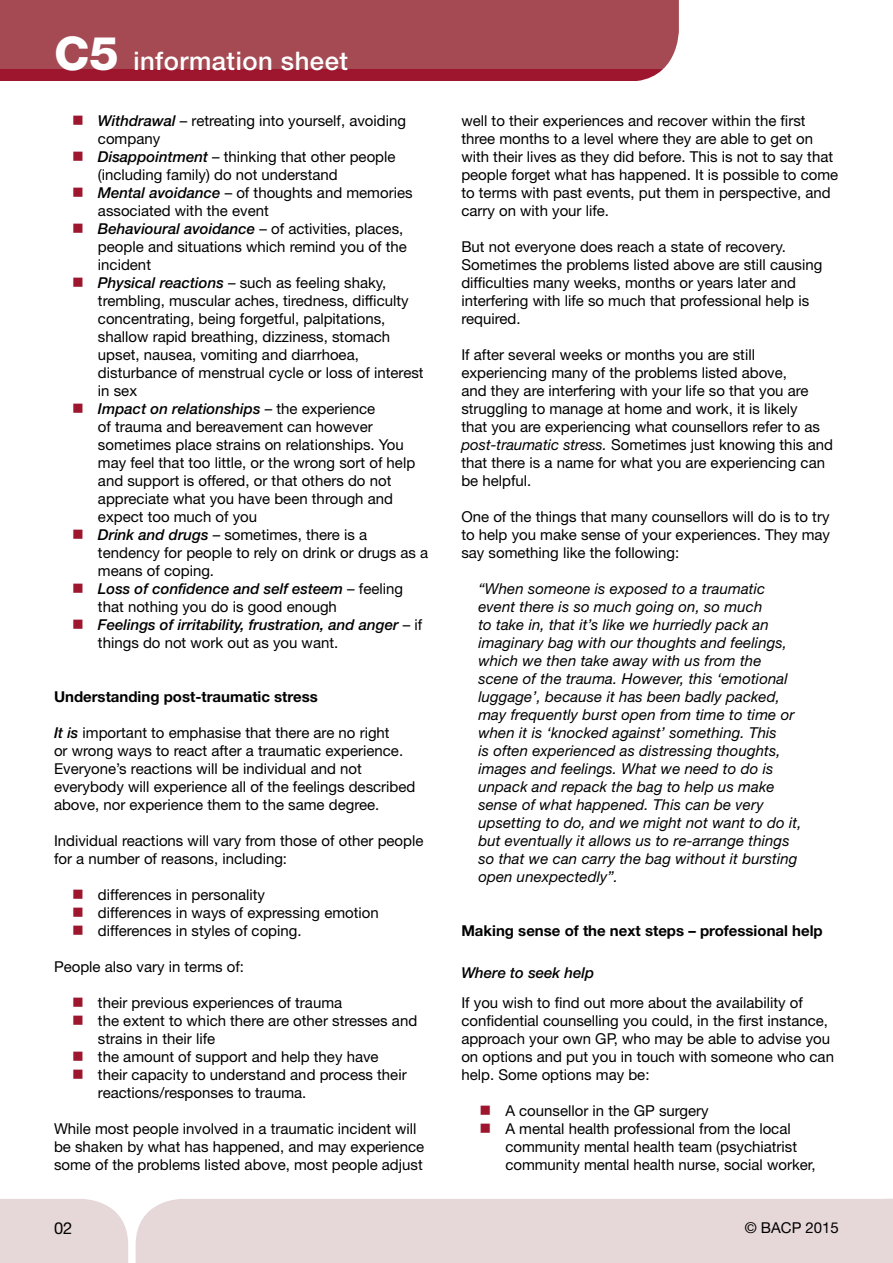
<style>
.page{position:relative;width:893px;height:1263px;background:#fff}
.page>*{position:absolute;margin:0;border:0;box-sizing:border-box;transform-origin:0 0}
.t1{font:500 25.65px "Helvetica Neue LT Std";letter-spacing:.02em;color:#fff}
.t2{font:16.5px "Helvetica Neue LT Std";color:#000}
.t3{font:15px/18px "Helvetica Neue LT Std";color:#000}
.t4{font:italic 15px/18px "Helvetica Neue LT Std";letter-spacing:.005em;color:#000}
.t5{font:italic 500 15px/18px "Helvetica Neue LT Std";color:#000}
.t6{font:700 15px "Helvetica Neue LT Std";color:#000}
.s1{font-weight:800;font-size:46.5px}
.s2{color:#9d162e}
.s3{font-weight:500;font-style:italic}
.s4{font-weight:400;font-style:normal}
.s5{font-style:italic}
</style>
<div class="page">
<div style="left:0;top:1199px;width:128px;height:64px;background:#e6d7d8"></div>
<div style="left:136px;top:1199px;width:749px;height:64px;background:#e6d7d8"></div>
<svg style="left:885px;top:1199px;width:8px;height:64px"></svg>
<div style="left:0;top:0;width:893px;height:81px;background:#a54a53"></div>
<div style="left:0;top:70px;width:893px;height:11px;background:#9d162e"></div>
<svg style="left:628px;top:0;width:265px;height:81px"></svg>
<h1 class="t1" style="left:54px;top:45px;width:295px"><span class="s1">C5</span> information sheet</h1>
<p class="t3" style="left:98px;top:111px;width:310px;text-indent:-26px"><span class="s2">■</span> <span class="s3">Withdrawal</span> – retreating into yourself, avoiding company</p>
<p class="t3" style="left:98px;top:147px;width:299px;text-indent:-26px"><span class="s2">■</span> <span class="s3">Disappointment</span> – thinking that other people (including family) do not understand</p>
<p class="t3" style="left:98px;top:183px;width:316px;text-indent:-26px"><span class="s2">■</span> <span class="s3">Mental avoidance</span> – of thoughts and memories associated with the event</p>
<p class="t3" style="left:98px;top:219px;width:310px;text-indent:-26px"><span class="s2">■</span> <span class="s3">Behavioural avoidance</span> – of activities, places, people and situations which remind you of the incident</p>
<p class="t3" style="left:98px;top:273px;width:327px;text-indent:-26px"><span class="s2">■</span> <span class="s3">Physical reactions</span> – such as feeling shaky, trembling, muscular aches, tiredness, difficulty concentrating, being forgetful, palpitations, shallow rapid breathing, dizziness, stomach upset, nausea, vomiting and diarrhoea, disturbance of menstrual cycle or loss of interest in sex</p>
<p class="t3" style="left:98px;top:399px;width:319px;text-indent:-26px"><span class="s2">■</span> <span class="s3">Impact on relationships</span> – the experience<br>of trauma and bereavement can however sometimes place strains on relationships. You may feel that too little, or the wrong sort of help and support is offered, or that others do not appreciate what you have been through and expect too much of you</p>
<p class="t3" style="left:98px;top:525px;width:332px;text-indent:-26px"><span class="s2">■</span> <span class="s3">Drink and drugs</span> – sometimes, there is a tendency for people to rely on drink or drugs as a means of coping.</p>
<p class="t3" style="left:98px;top:579px;width:307px;text-indent:-26px"><span class="s2">■</span> <span class="s3">Loss of confidence and self esteem</span> – feeling that nothing you do is good enough</p>
<p class="t5" style="left:98px;top:616px;width:326px;text-indent:-26px"><span class="s2">■</span> Feelings of irritability, frustration, and anger <span class="s4">– if things do not work out as you want.</span></p>
<p class="t6" style="left:54px;top:687px;width:265px">Understanding post-traumatic stress</p>
<p class="t3" style="left:54px;top:723px;width:363px"><span class="s3">It is</span> important to emphasise that there are no right<br>or wrong ways to react after a traumatic experience.<br>Everyone’s reactions will be individual and not everybody will experience all of the feelings described above, nor experience them to the same degree.</p>
<p class="t3" style="left:54px;top:831px;width:371px">Individual reactions will vary from those of other people for a number of reasons, including:</p>
<p class="t3" style="left:72px;top:885px;width:194px"><span class="s2">■</span> differences in personality</p>
<p class="t3" style="left:72px;top:903px;width:308px"><span class="s2">■</span> differences in ways of expressing emotion</p>
<p class="t3" style="left:72px;top:921px;width:231px"><span class="s2">■</span> differences in styles of coping.</p>
<p class="t3" style="left:54px;top:957px;width:192px">People also vary in terms of:</p>
<p class="t3" style="left:72px;top:993px;width:271px"><span class="s2">■</span> their previous experiences of trauma</p>
<p class="t3" style="left:98px;top:1011px;width:321px;text-indent:-26px"><span class="s2">■</span> the extent to which there are other stresses and strains in their life</p>
<p class="t3" style="left:72px;top:1047px;width:308px"><span class="s2">■</span> the amount of support and help they have</p>
<p class="t3" style="left:98px;top:1065px;width:310px;text-indent:-26px"><span class="s2">■</span> their capacity to understand and process their reactions/responses to trauma.</p>
<p class="t3" style="left:54px;top:1119px;width:372px">While most people involved in a traumatic incident will be shaken by what has happened, and may experience some of the problems listed above, most people adjust</p>
<p class="t3" style="left:461px;top:111px;width:378px">well to their experiences and recover within the first three months to a level where they are able to get on with their lives as they did before. This is not to say that people forget what has happened. It is possible to come to terms with past events, put them in perspective, and carry on with your life.</p>
<p class="t3" style="left:461px;top:237px;width:362px">But not everyone does reach a state of recovery.<br>Sometimes the problems listed above are still causing difficulties many weeks, months or years later and interfering with life so much that professional help is required.</p>
<p class="t3" style="left:461px;top:345px;width:373px">If after several weeks or months you are still experiencing many of the problems listed above,<br>and they are interfering with your life so that you are struggling to manage at home and work, it is likely<br>that you are experiencing what counsellors refer to as <span class="s5">post-traumatic stress.</span> Sometimes just knowing this and that there is a name for what you are experiencing can be helpful.</p>
<p class="t3" style="left:461px;top:507px;width:370px;text-align:justify">One of the things that many counsellors will do is to try to help you make sense of your experiences. They may say something like the following:</p>
<p class="t4" style="left:478px;top:579px;width:325px">“When someone is exposed to a traumatic event there is so much going on, so much<br>to take in, that it’s like we hurriedly pack an imaginary bag with our thoughts and feelings, which we then take away with us from the scene of the trauma. However, this ‘emotional luggage’, because it has been badly packed, may frequently burst open from time to time or when it is ‘knocked against’ something. This<br>is often experienced as distressing thoughts, images and feelings. What we need to do is unpack and repack the bag to help us make sense of what happened. This can be very upsetting to do, and we might not want to do it, but eventually it allows us to re-arrange things so that we can carry the bag without it bursting open unexpectedly”.</p>
<p class="t6" style="left:461px;top:921px;width:363px">Making sense of the next steps – professional help</p>
<p class="t5" style="left:461px;top:963px;width:134px">Where to seek help</p>
<p class="t3" style="left:461px;top:993px;width:374px">If you wish to find out more about the availability of confidential counselling you could, in the first instance, approach your own GP, who may be able to advise you on options and put you in touch with someone who can help. Some options may be:</p>
<p class="t3" style="left:480px;top:1101px;width:231px"><span class="s2">■</span> A counsellor in the GP surgery</p>
<p class="t3" style="left:505px;top:1119px;width:312px;text-indent:-26px"><span class="s2">■</span> A mental health professional from the local community mental health team (psychiatrist community mental health nurse, social worker,</p>
<p class="t2" style="left:54px;top:1218px;width:20px">02</p>
<p class="t3" style="left:745px;top:1218px;width:96px">© BACP 2015</p>
</div>
